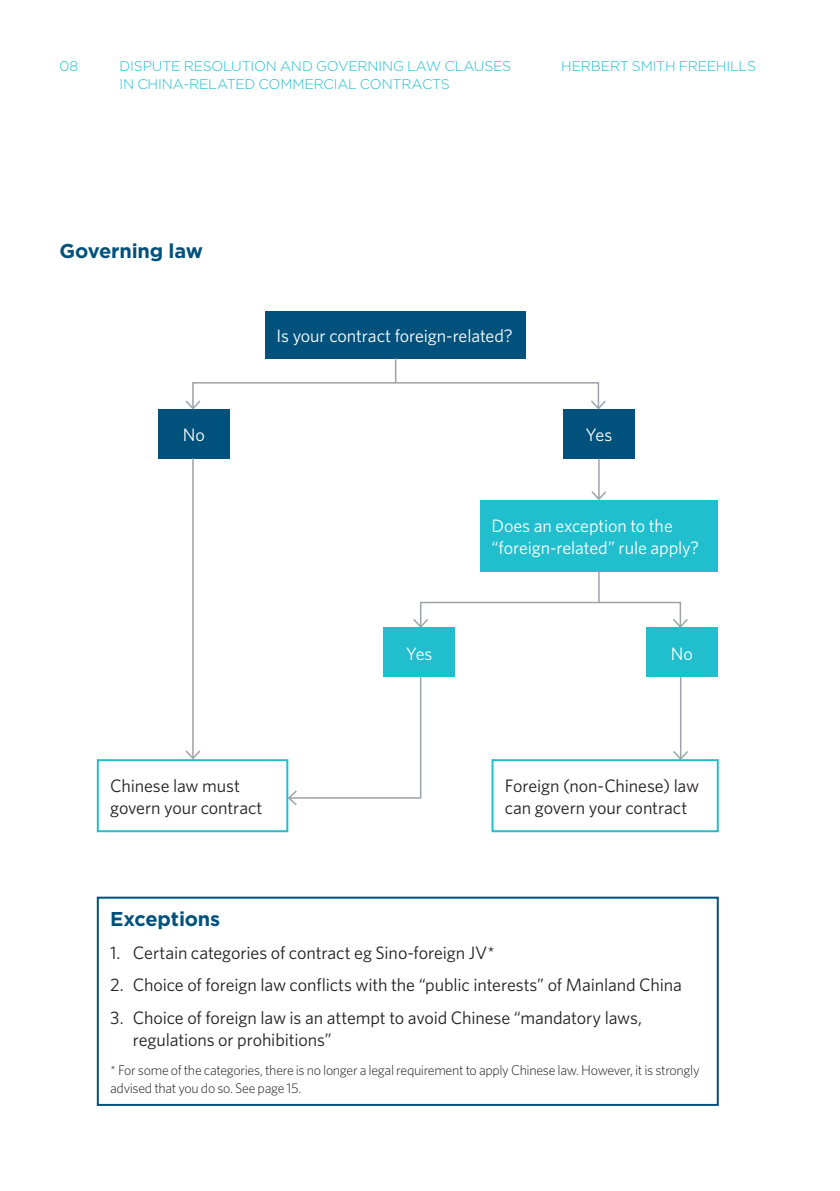
<style>
.page{position:relative;width:840px;height:1191px;background:#fff}
.page>*{position:absolute;margin:0;border:0;box-sizing:border-box;transform-origin:0 0}
.Body_Header_1{font:700 20px "Gotham";letter-spacing:-.01em;color:#00517c}
.Body_Text{font:18px/22px "Whitney";letter-spacing:-.01em;color:#231f20}
.Body_Text-2{font:18px/22px "Whitney";letter-spacing:-.005em;color:#fff}
.Disclaimer{font:300 14px/18px "Whitney";letter-spacing:-.025em;color:#231f20}
.t1{font:300 14px "Gotham";letter-spacing:-.015em;color:#21bece}
</style>
<div class="page">
<div style="left:265px;top:311px;width:261px;height:47px;background:#00517c"></div>
<div style="left:480px;top:500px;width:237px;height:71px;background:#21bece"></div>
<div style="left:158px;top:409px;width:71px;height:49px;background:#00517c"></div>
<div style="left:645px;top:628px;width:72px;height:49px;background:#21bece"></div>
<div style="left:562px;top:409px;width:72px;height:50px;background:#00517c"></div>
<div style="left:383px;top:628px;width:72px;height:49px;background:#21bece"></div>
<hr style="left:598px;top:458px;width:1px;height:41px;background:#9da3a8">
<svg style="left:591px;top:489px;width:16px;height:11px"></svg>
<svg style="left:395px;top:358px;width:1px;height:24px"></svg>
<div style="left:491px;top:759px;width:227px;height:73px;border:2px solid #21bece"></div>
<div style="left:97px;top:896px;width:621px;height:210px;border:2px solid #00517c"></div>
<div style="left:97px;top:759px;width:191px;height:73px;border:2px solid #21bece"></div>
<hr style="left:679px;top:677px;width:2px;height:82px;background:#9da3a8">
<svg style="left:671px;top:749px;width:18px;height:12px"></svg>
<hr style="left:192px;top:458px;width:2px;height:300px;background:#9da3a8">
<svg style="left:184px;top:749px;width:18px;height:11px"></svg>
<svg style="left:286px;top:677px;width:136px;height:130px"></svg>
<div style="left:192px;top:382px;width:407px;height:27px;border:2px solid #9da3a8"></div>
<svg style="left:185px;top:399px;width:17px;height:11px"></svg>
<svg style="left:589px;top:399px;width:17px;height:11px"></svg>
<hr style="left:598px;top:571px;width:1px;height:32px;background:#9da3a8">
<div style="left:419px;top:602px;width:261px;height:25px;border:2px solid #9da3a8"></div>
<svg style="left:411px;top:617px;width:18px;height:11px"></svg>
<svg style="left:671px;top:617px;width:18px;height:11px"></svg>
<p class="t1" style="left:60px;top:57px;width:20px">08</p>
<p class="t1" style="left:119px;top:57px;width:393px">DISPUTE RESOLUTION AND GOVERNING LAW CLAUSES</p>
<p class="t1" style="left:561px;top:57px;width:196px">HERBERT SMITH FREEHILLS</p>
<p class="t1" style="left:119px;top:75px;width:331px">IN CHINA-RELATED COMMERCIAL CONTRACTS</p>
<p class="Body_Header_1" style="left:60px;top:237px;width:145px">Governing law</p>
<p class="Body_Text-2" style="left:182px;top:423px;width:24px">No</p>
<p class="Body_Text-2" style="left:276px;top:324px;width:237px">Is your contract foreign-related?</p>
<p class="Body_Text-2" style="left:585px;top:423px;width:28px">Yes</p>
<p class="Body_Text-2" style="left:405px;top:642px;width:28px">Yes</p>
<p class="Body_Text-2" style="left:491px;top:514px;width:209px">Does an exception to the “foreign-related” rule apply?</p>
<p class="Body_Text-2" style="left:670px;top:642px;width:24px">No</p>
<p class="Body_Text" style="left:110px;top:774px;width:154px">Chinese law must govern your contract</p>
<p class="Body_Text" style="left:504px;top:774px;width:196px">Foreign (non-Chinese) law can govern your contract</p>
<p class="Body_Header_1" style="left:110px;top:905px;width:112px">Exceptions</p>
<p class="Body_Text" style="left:110px;top:941px;width:386px">1. Certain categories of contract eg Sino-foreign JV*</p>
<p class="Body_Text" style="left:110px;top:973px;width:573px">2. Choice of foreign law conflicts with the “public interests” of Mainland China</p>
<p class="Body_Text" style="left:133px;top:1006px;width:510px;text-indent:-23px">3. Choice of foreign law is an attempt to avoid Chinese “mandatory laws, regulations or prohibitions”</p>
<p class="Disclaimer" style="left:110px;top:1060px;width:590px">* For some of the categories, there is no longer a legal requirement to apply Chinese law. However, it is strongly advised that you do so. See page 15.</p>
</div>
